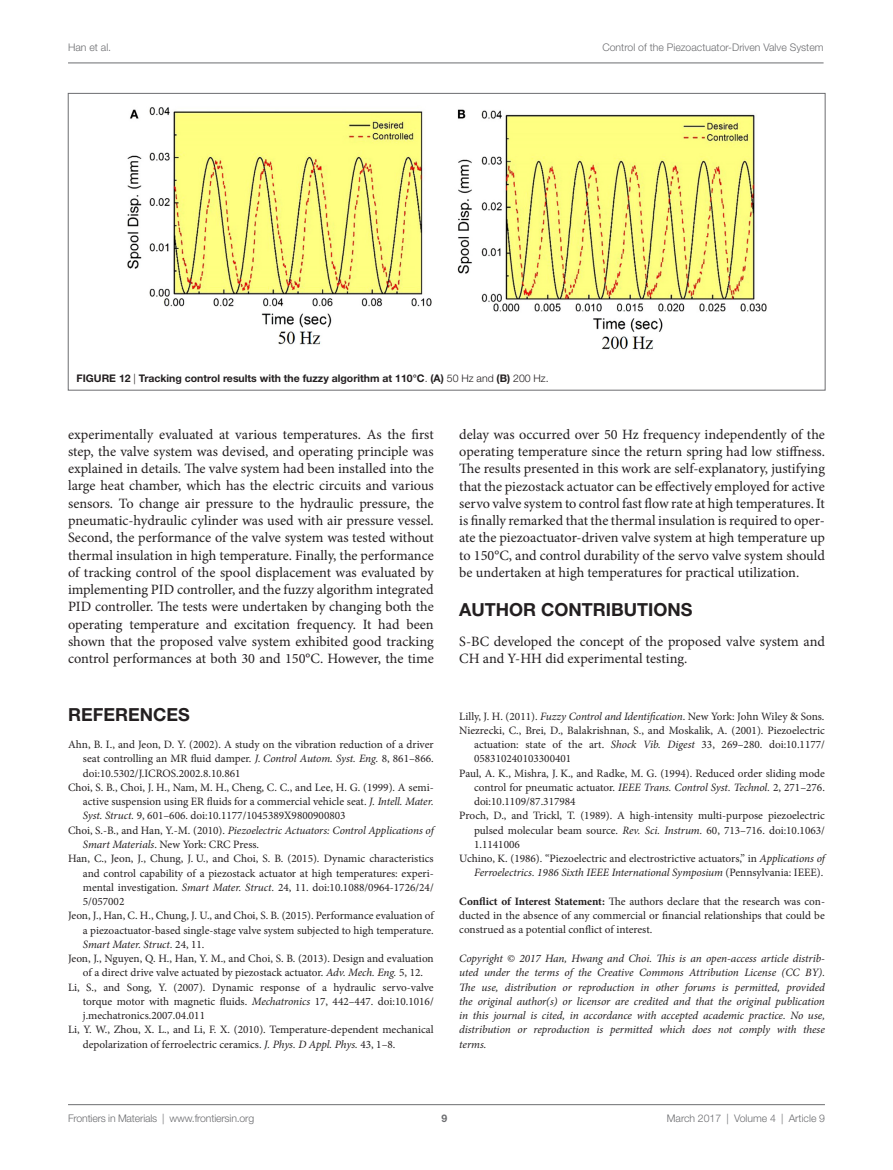
<style>
.page{position:relative;width:893px;height:1170px;background:#fff}
.page>*{position:absolute;margin:0;border:0;box-sizing:border-box;transform-origin:0 0}
.t1{font:700 18px "Helvetica Neue LT Std";color:#231f20}
.t2{font:14.25px/17.2px "Minion Pro";color:#231f20;text-align:justify}
.t3{font:11.25px/14.2px "Minion Pro";color:#231f20;text-align:justify}
.t4{font:italic 11.25px/14.2px "Minion Pro";letter-spacing:-.005em;color:#231f20;text-align:justify}
.t5{font:300 10.5px "Helvetica Neue LT Std";color:#6c6d70}
.t6{font:700 10.5px "Helvetica Neue LT Std";color:#231f20}
.t7{font:700 10.5px "Helvetica Neue LT Std";color:#6c6d70}
.s1{font-weight:300}
.s2{font-style:italic}
.s3{font-style:normal}
.s4{font-weight:700}
</style>
<div class="page">
<hr style="left:68px;top:1104px;width:757px;height:1px;background:#6c6d70">
<hr style="left:68px;top:63px;width:756px;height:1px;background:#6c6d70">
<img style="left:127px;top:107px;width:640px;height:243px">
<p class="t5" style="left:68px;top:41px;width:45px">Han et al.</p>
<p class="t5" style="left:602px;top:41px;width:223px">Control of the Piezoactuator-Driven Valve System</p>
<p class="t6" style="left:77px;top:371px;width:474px">FIG URE 12 <span class="s1">|</span> Tracking control results with the fuzzy algorithm at 110°C<span class="s1">.</span> (A) <span class="s1">50 Hz and</span> (B) <span class="s1">200 Hz.</span></p>
<p class="t2" style="left:68px;top:425px;width:367px">experimentally evaluated at various temperatures. As the first step, the valve system was devised, and operating principle was explained in details. The valve system had been installed into the large heat chamber, which has the electric circuits and various sensors. To change air pressure to the hydraulic pressure, the pneumatic-hydraulic cylinder was used with air pressure vessel.<br>Second, the performance of the valve system was tested without thermal insulation in high temperature. Finally, the performance of tracking control of the spool displacement was evaluated by implementing PID controller, and the fuzzy algorithm integrated PID controller. The tests were undertaken by changing both the operating temperature and excitation frequency. It had been shown that the proposed valve system exhibited good tracking control performances at both 30 and 150°C. However, the time</p>
<p class="t2" style="left:459px;top:425px;width:367px">delay was occurred over 50 Hz frequency independently of the operating temperature since the return spring had low stiffness.<br>The results presented in this work are self-explanatory, justifying that the piezostack actuator can be effectively employed for active servo valve system to control fast flow rate at high temperatures. It is finally remarked that the thermal insulation is required to oper&shy;ate the piezoactuator-driven valve system at high temperature up to 150°C, and control durability of the servo valve system should be undertaken at high temperatures for practical utilization.</p>
<h1 class="t1" style="left:459px;top:598px;width:221px">AUTHOR CONTRI BUTIONS</h1>
<p class="t2" style="left:459px;top:632px;width:367px">S-BC developed the concept of the proposed valve system and<br>CH and Y-HH did experimental testing.</p>
<h1 class="t1" style="left:68px;top:703px;width:49px">REFERENCES</h1>
<p class="t3" style="left:68px;top:737px;width:367px">Ahn, B. I., and Jeon, D. Y. (2002). A study on the vibration reduction of a driver</p>
<p class="t3" style="left:83px;top:751px;width:352px">seat controlling an MR fluid damper. <span class="s2">J. Control Autom. Syst. Eng.</span> 8, 861–866.</p>
<p class="t3" style="left:83px;top:766px;width:159px">doi:10.5302/J.ICROS.2002.8.10.861</p>
<p class="t3" style="left:68px;top:780px;width:367px">Choi, S. B., Choi, J. H., Nam, M. H., Cheng, C. C., and Lee, H. G. (1999). A semi-</p>
<p class="t3" style="left:83px;top:794px;width:352px">active suspension using ER fluids for a commercial vehicle seat. <span class="s2">J. Intell. Mater.</span></p>
<p class="t3" style="left:83px;top:808px;width:264px"><span class="s2">Syst. Struct.</span> 9, 601–606. doi:10.1177/1045389X9800900803</p>
<p class="t4" style="left:68px;top:822px;width:367px"><span class="s3">Choi, S.-B., and Han, Y.-M. (2010).</span> Piezoelectric Actuators: Control Applications of</p>
<p class="t3" style="left:83px;top:837px;width:178px"><span class="s2">Smart Materials</span>. New York: CRC Press.</p>
<p class="t3" style="left:68px;top:851px;width:367px">Han, C., Jeon, J., Chung, J. U., and Choi, S. B. (2015). Dynamic characteristics</p>
<p class="t3" style="left:83px;top:865px;width:352px">and control capability of a piezostack actuator at high temperatures: experi-</p>
<p class="t3" style="left:83px;top:880px;width:352px">mental investigation. <span class="s2">Smart Mater. Struct.</span> 24, 11. doi:10.1088/0964-1726/24/</p>
<p class="t3" style="left:83px;top:894px;width:43px">5/057002</p>
<p class="t3" style="left:68px;top:908px;width:367px">Jeon, J., Han, C. H., Chung, J. U., and Choi, S. B. (2015). Performance evaluation of</p>
<p class="t3" style="left:83px;top:922px;width:352px">a piezoactuator-based single-stage valve system subjected to high temperature.</p>
<p class="t4" style="left:83px;top:937px;width:123px">Smart Mater. Struct. <span class="s3">24, 11.</span></p>
<p class="t3" style="left:68px;top:951px;width:367px">Jeon, J., Nguyen, Q. H., Han, Y. M., and Choi, S. B. (2013). Design and evaluation</p>
<p class="t3" style="left:83px;top:965px;width:342px">of a direct drive valve actuated by piezostack actuator. <span class="s2">Adv. Mech. Eng.</span> 5, 12.</p>
<p class="t3" style="left:68px;top:979px;width:367px">Li, S., and Song, Y. (2007). Dynamic response of a hydraulic servo-valve</p>
<p class="t3" style="left:83px;top:994px;width:352px">torque motor with magnetic fluids. <span class="s2">Mechatronics</span> 17, 442–447. doi:10.1016/</p>
<p class="t3" style="left:83px;top:1008px;width:124px">j.mechatronics.2007.04.011</p>
<p class="t3" style="left:68px;top:1022px;width:367px">Li, Y. W., Zhou, X. L., and Li, F. X. (2010). Temperature-dependent mechanical</p>
<p class="t3" style="left:83px;top:1036px;width:314px">depolarization of ferroelectric ceramics. <span class="s2">J. Phys. D Appl. Phys.</span> 43, 1–8.</p>
<p class="t3" style="left:459px;top:708px;width:367px">Lilly, J. H. (2011). <span class="s2">Fuzzy Control and Identification</span>. New York: John Wiley &amp; Sons.</p>
<p class="t3" style="left:459px;top:723px;width:367px">Niezrecki, C., Brei, D., Balakrishnan, S., and Moskalik, A. (2001). Piezoelectric</p>
<p class="t3" style="left:474px;top:737px;width:352px">actuation: state of the art. <span class="s2">Shock Vib. Digest</span> 33, 269–280. doi:10.1177/</p>
<p class="t3" style="left:474px;top:751px;width:99px">058310240103300401</p>
<p class="t3" style="left:459px;top:765px;width:367px">Paul, A. K., Mishra, J. K., and Radke, M. G. (1994). Reduced order sliding mode</p>
<p class="t3" style="left:474px;top:780px;width:352px">control for pneumatic actuator. <span class="s2">IEEE Trans. Control Syst. Technol.</span> 2, 271–276.</p>
<p class="t3" style="left:474px;top:794px;width:103px">doi:10.1109/87.317984</p>
<p class="t3" style="left:459px;top:808px;width:367px">Proch, D., and Trickl, T. (1989). A high-intensity multi-purpose piezoelectric</p>
<p class="t3" style="left:474px;top:822px;width:352px">pulsed molecular beam source. <span class="s2">Rev. Sci. Instrum.</span> 60, 713–716. doi:10.1063/</p>
<p class="t3" style="left:474px;top:837px;width:47px">1.1141006</p>
<p class="t3" style="left:459px;top:851px;width:367px">Uchino, K. (1986). “Piezoelectric and electrostrictive actuators,” in <span class="s2">Applications of</span></p>
<p class="t4" style="left:474px;top:865px;width:351px">Ferroelectrics. 1986 Sixth IEEE International Symposium <span class="s3">(Pennsylvania: IEEE).</span></p>
<p class="t3" style="left:459px;top:894px;width:367px"><span class="s4">Conflict of Interest Statement:</span> The authors declare that the research was con&shy;ducted in the absence of any commercial or financial relationships that could be construed as a potential conflict of interest.</p>
<p class="t4" style="left:459px;top:951px;width:367px">Copyright © 2017 Han, Hwang and Choi. This is an open-access article distrib&shy;uted under the terms of the Creative Commons Attribution License (CC BY).<br>The use, distribution or reproduction in other forums is permitted, provided the original author(s) or licensor are credited and that the original publication in this journal is cited, in accordance with accepted academic practice. No use, distribution or reproduction is permitted which does not comply with these terms.</p>
<p class="t5" style="left:68px;top:1111px;width:188px">Frontiers in Materials | www.frontiersin.org</p>
<p class="t5" style="left:667px;top:1111px;width:160px">March 2017 | Volume 4 | Article 9</p>
<p class="t7" style="left:441px;top:1111px;width:7px">9</p>
</div>
